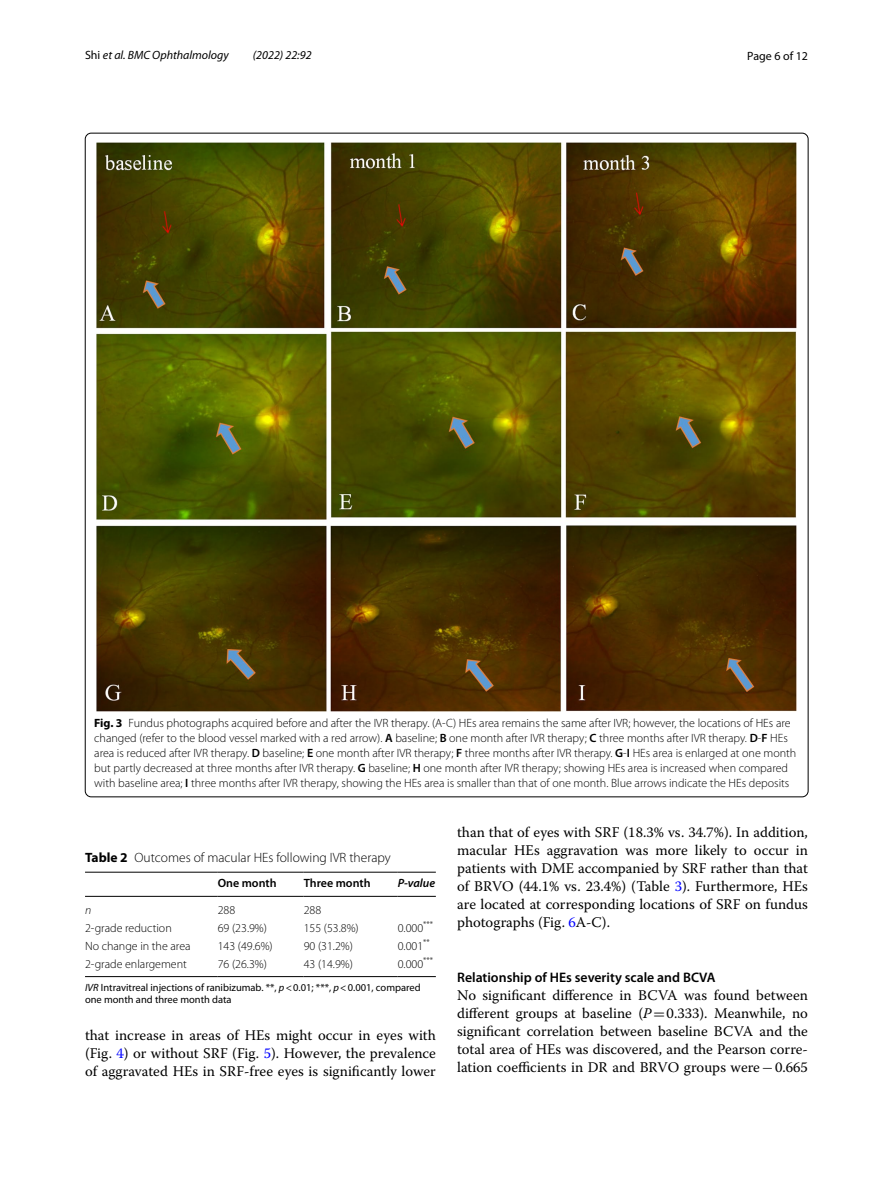
<style>
.page{position:relative;width:893px;height:1187px;background:#fff}
.page>*{position:absolute;margin:0;border:0;box-sizing:border-box;transform-origin:0 0}
.t1{font:14.7px/18px "Warnock Pro";color:#000;text-align:justify}
.t2{font:600 13.8px "Myriad Pro";color:#000}
.t3{font:300 13.5px "Myriad Pro";color:#000}
.t4{font:300 12px/15px "Myriad Pro";color:#000}
.t5{font:italic 12px "Myriad Pro";color:#000}
.t6{font:600 12px "Myriad Pro";color:#000}
.t7{font:12px "Myriad Pro";color:#000}
.t8{font:italic 600 12px "Myriad Pro";color:#000}
.t9{font:italic 300 12px "Myriad Pro";color:#000}
.t10{font:10.5px/12.8px "Myriad Pro";color:#000}
.s1{font-style:normal}
.s2{font-weight:700}
.s3{font-weight:600}
.s4{font-style:italic}
.s5{color:#00f}
.s6{font-family:"MTSY"}
</style>
<div class="page">
<img style="left:96px;top:142px;width:701px;height:569px">
<hr style="left:85px;top:871px;width:133px;height:1px;background:#000">
<hr style="left:85px;top:896px;width:133px;height:1px;background:#000">
<hr style="left:218px;top:871px;width:86px;height:1px;background:#000">
<hr style="left:218px;top:896px;width:86px;height:1px;background:#000">
<hr style="left:304px;top:871px;width:94px;height:1px;background:#000">
<hr style="left:304px;top:896px;width:94px;height:1px;background:#000">
<hr style="left:398px;top:871px;width:38px;height:1px;background:#000">
<hr style="left:398px;top:896px;width:38px;height:1px;background:#000">
<hr style="left:85px;top:976px;width:133px;height:1px;background:#000">
<hr style="left:218px;top:976px;width:86px;height:1px;background:#000">
<hr style="left:304px;top:976px;width:94px;height:1px;background:#000">
<hr style="left:398px;top:976px;width:38px;height:1px;background:#000">
<p class="t5" style="left:85px;top:48px;width:145px"><span class="s1">Shi</span> et al. BMC Ophthalmology</p>
<p class="t5" style="left:253px;top:48px;width:60px">(2022) 22:92</p>
<p class="t7" style="left:747px;top:48px;width:62px">Page 6 of 12</p>
<p class="t4" style="left:94px;top:715px;width:704px"><span class="s2">Fig. 3</span> Fundus photographs acquired before and after the IVR therapy. (A-C) HEs area remains the same after IVR; however, the locations of HEs are changed (refer to the blood vessel marked with a red arrow). <span class="s3">A</span> baseline; <span class="s3">B</span> one month after IVR therapy; <span class="s3">C</span> three months after IVR therapy. <span class="s3">D</span>-<span class="s3">F</span> HEs area is reduced after IVR therapy. <span class="s3">D</span> baseline; <span class="s3">E</span> one month after IVR therapy; <span class="s3">F</span> three months after IVR therapy. <span class="s3">G</span>-<span class="s3">I</span> HEs area is enlarged at one month but partly decreased at three months after IVR therapy. <span class="s3">G</span> baseline; <span class="s3">H</span> one month after IVR therapy; showing HEs area is increased when compared with baseline area; <span class="s3">I</span> three months after IVR therapy, showing the HEs area is smaller than that of one month. Blue arrows indicate the HEs deposits</p>
<p class="t3" style="left:85px;top:850px;width:307px"><span class="s2">Table 2</span> Outcomes of macular HEs following IVR therapy</p>
<p class="t6" style="left:218px;top:874px;width:60px">One month</p>
<p class="t6" style="left:304px;top:874px;width:68px">Three month</p>
<p class="t8" style="left:398px;top:874px;width:39px">P-value</p>
<p class="t9" style="left:85px;top:903px;width:8px">n</p>
<p class="t4" style="left:218px;top:902px;width:19px">288</p>
<p class="t4" style="left:304px;top:902px;width:19px">288</p>
<p class="t4" style="left:85px;top:920px;width:88px">2-grade reduction</p>
<p class="t4" style="left:218px;top:920px;width:51px">69 (23.9%)</p>
<p class="t4" style="left:304px;top:920px;width:57px">155 (53.8%)</p>
<p class="t4" style="left:398px;top:920px;width:37px">0.000<sup>***</sup></p>
<p class="t4" style="left:85px;top:938px;width:107px">No change in the area</p>
<p class="t4" style="left:218px;top:938px;width:57px">143 (49.6%)</p>
<p class="t4" style="left:304px;top:938px;width:51px">90 (31.2%)</p>
<p class="t4" style="left:398px;top:938px;width:34px">0.001<sup>**</sup></p>
<p class="t4" style="left:85px;top:956px;width:103px">2-grade enlargement</p>
<p class="t4" style="left:218px;top:956px;width:51px">76 (26.3%)</p>
<p class="t4" style="left:304px;top:956px;width:51px">43 (14.9%)</p>
<p class="t4" style="left:398px;top:956px;width:37px">0.000<sup>***</sup></p>
<p class="t10" style="left:85px;top:980px;width:337px"><span class="s4">IVR</span> Intravitreal injections of ranibizumab. **, <span class="s4">p</span>&lt;0.01; ***, <span class="s4">p</span>&lt;0.001, compared one month and three month data</p>
<p class="t1" style="left:85px;top:1025px;width:352px">that increase in areas of HEs might occur in eyes with (Fig. <span class="s5">4</span>) or without SRF (Fig. <span class="s5">5</span>). However, the prevalence of aggravated HEs in SRF-free eyes is significantly lower</p>
<p class="t1" style="left:457px;top:822px;width:352px">than that of eyes with SRF (18.3% vs. 34.7%). In addition, macular HEs aggravation was more likely to occur in patients with DME accompanied by SRF rather than that of BRVO (44.1% vs. 23.4%) (Table <span class="s5">3</span>). Furthermore, HEs are located at corresponding locations of SRF on fundus photographs (Fig. <span class="s5">6</span>A-C).</p>
<p class="t2" style="left:457px;top:968px;width:260px">Relationship of HEs severity scale and BCVA</p>
<p class="t1" style="left:457px;top:985px;width:352px">No significant difference in BCVA was found between different groups at baseline (<span class="s4">P</span><span class="s6">=</span>0.333). Meanwhile, no significant correlation between baseline BCVA and the total area of HEs was discovered, and the Pearson corre&shy;lation coefficients in DR and BRVO groups were<span class="s6">−</span>0.665</p>
</div>
